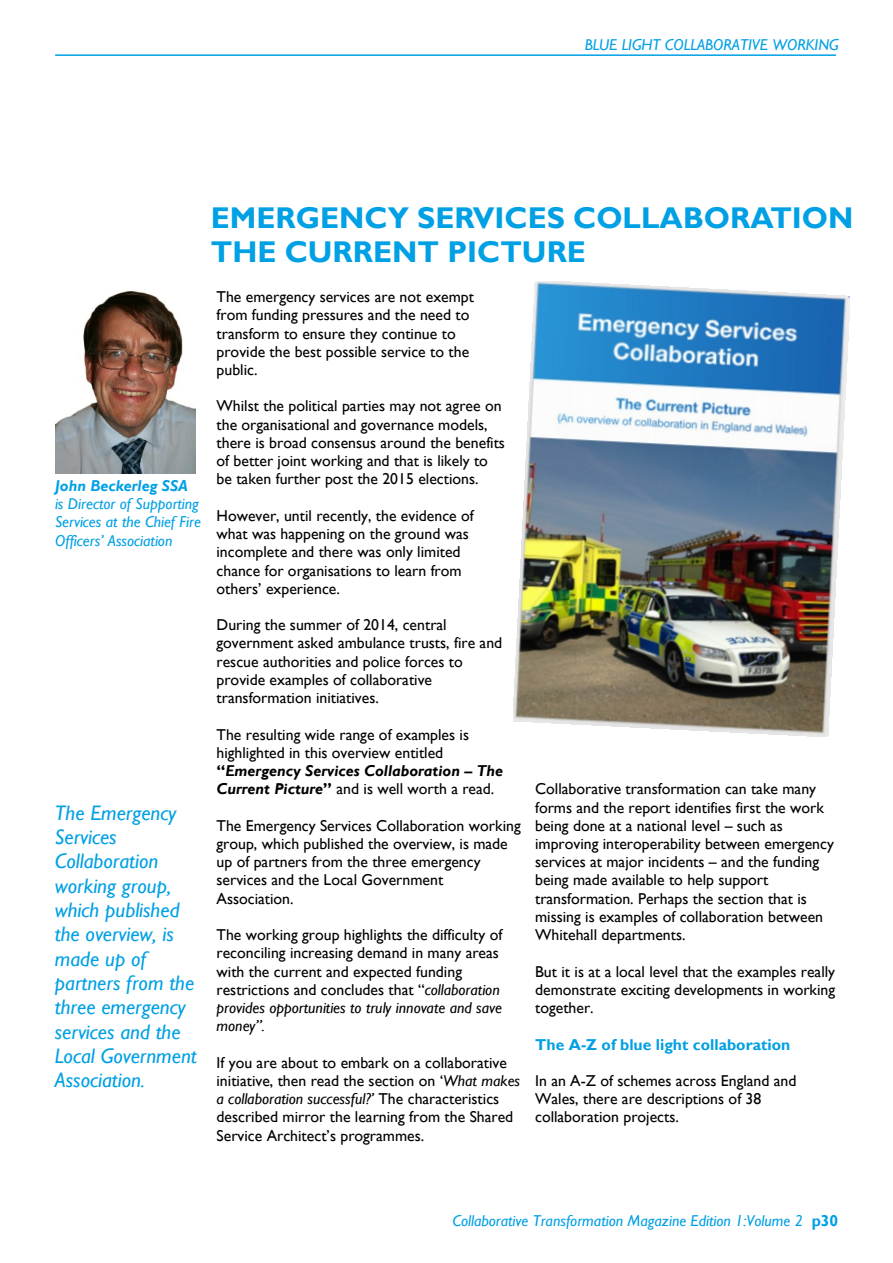
<style>
.page{position:relative;width:893px;height:1263px;background:#fff}
.page>*{position:absolute;margin:0;border:0;box-sizing:border-box;transform-origin:0 0}
.t1{font:700 30px/34.7px "Gill Sans";color:#00a0e4}
.t2{font:italic 21px/24.3px "Gill Sans";color:#00a0e4}
.t3{font:15.75px/18.3px "Gill Sans";color:#000}
.t4{font:italic 15.75px/18.3px "Gill Sans";color:#00a0e4}
.t5{font:700 15.75px "Gill Sans";color:#00a0e4}
.t6{font:italic 700 15.75px "Gill Sans";color:#00a0e4}
.s1{font-weight:700}
.s2{font-weight:700;font-style:italic}
.s3{font-style:italic}
.s4{font-weight:700;font-style:normal}
</style>
<div class="page">
<img style="left:513px;top:281px;width:337px;height:456px">
<img style="left:56px;top:291px;width:139px;height:182px">
<hr style="left:55px;top:54px;width:781px;height:2px;background:#00a0e4">
<p class="t4" style="left:585px;top:37px;width:255px">BLUE LIGHT COLLABORATIVE WORKING</p>
<h1 class="t1" style="left:211px;top:203px;width:644px">EMERGENCY SERVICES COLLABORATION<br>THE CURRENT PICTURE</h1>
<p class="t6" style="left:55px;top:480px;width:134px">John Beckerleg SSA</p>
<p class="t4" style="left:55px;top:496px;width:147px">is Director of Supporting<br>Services at the Chief Fire<br>Officers’ Association</p>
<h2 class="t2" style="left:55px;top:803px;width:143px">The Emergency<br>Services<br>Collaboration working group, which published the overview, is made up of partners from the three emergency services and the<br>Local Government<br>Association.</h2>
<p class="t3" style="left:217px;top:289px;width:259px">The emergency services are not exempt from funding pressures and the need to transform to ensure they continue to provide the best possible service to the public.</p>
<p class="t3" style="left:217px;top:399px;width:290px">Whilst the political parties may not agree on the organisational and governance models, there is broad consensus around the benefits of better joint working and that is likely to be taken further post the 2015 elections.</p>
<p class="t3" style="left:217px;top:508px;width:259px">However, until recently, the evidence of what was happening on the ground was incomplete and there was only limited chance for organisations to learn from others’ experience.</p>
<p class="t3" style="left:217px;top:617px;width:287px">During the summer of 2014, central government asked ambulance trusts, fire and rescue authorities and police forces to provide examples of collaborative transformation initiatives.</p>
<p class="t3" style="left:217px;top:727px;width:288px">The resulting wide range of examples is highlighted in this overview entitled <span class="s1">“</span><span class="s2">Emergency Services Collaboration – The Current Picture</span><span class="s1">”</span> and is well worth a read.</p>
<p class="t3" style="left:217px;top:818px;width:306px">The Emergency Services Collaboration working group, which published the overview, is made up of partners from the three emergency services and the Local Government Association.</p>
<p class="t3" style="left:217px;top:927px;width:287px">The working group highlights the difficulty of reconciling increasing demand in many areas with the current and expected funding restrictions and concludes that “<span class="s3">collaboration provides opportunities to truly innovate and save money”.</span></p>
<p class="t3" style="left:217px;top:1055px;width:305px">If you are about to embark on a collaborative initiative, then read the section on ‘<span class="s3">What makes a collaboration successful?’</span> The characteristics described mirror the learning from the Shared Service Architect’s programmes.</p>
<p class="t3" style="left:535px;top:781px;width:300px">Collaborative transformation can take many forms and the report identifies first the work being done at a national level – such as improving interoperability between emergency services at major incidents – and the funding being made available to help support transformation. Perhaps the section that is missing is examples of collaboration between Whitehall departments.</p>
<p class="t3" style="left:535px;top:964px;width:302px;text-align:justify">But it is at a local level that the examples really demonstrate exciting developments in working together.</p>
<p class="t5" style="left:535px;top:1038px;width:257px">The A-Z of blue light collaboration</p>
<p class="t3" style="left:535px;top:1073px;width:263px">In an A-Z of schemes across England and<br>Wales, there are descriptions of 38 collaboration projects.</p>
<p class="t4" style="left:452px;top:1213px;width:387px">Collaborative Transformation Magazine Edition 1:Volume 2 <span class="s4">p30</span></p>
</div>
